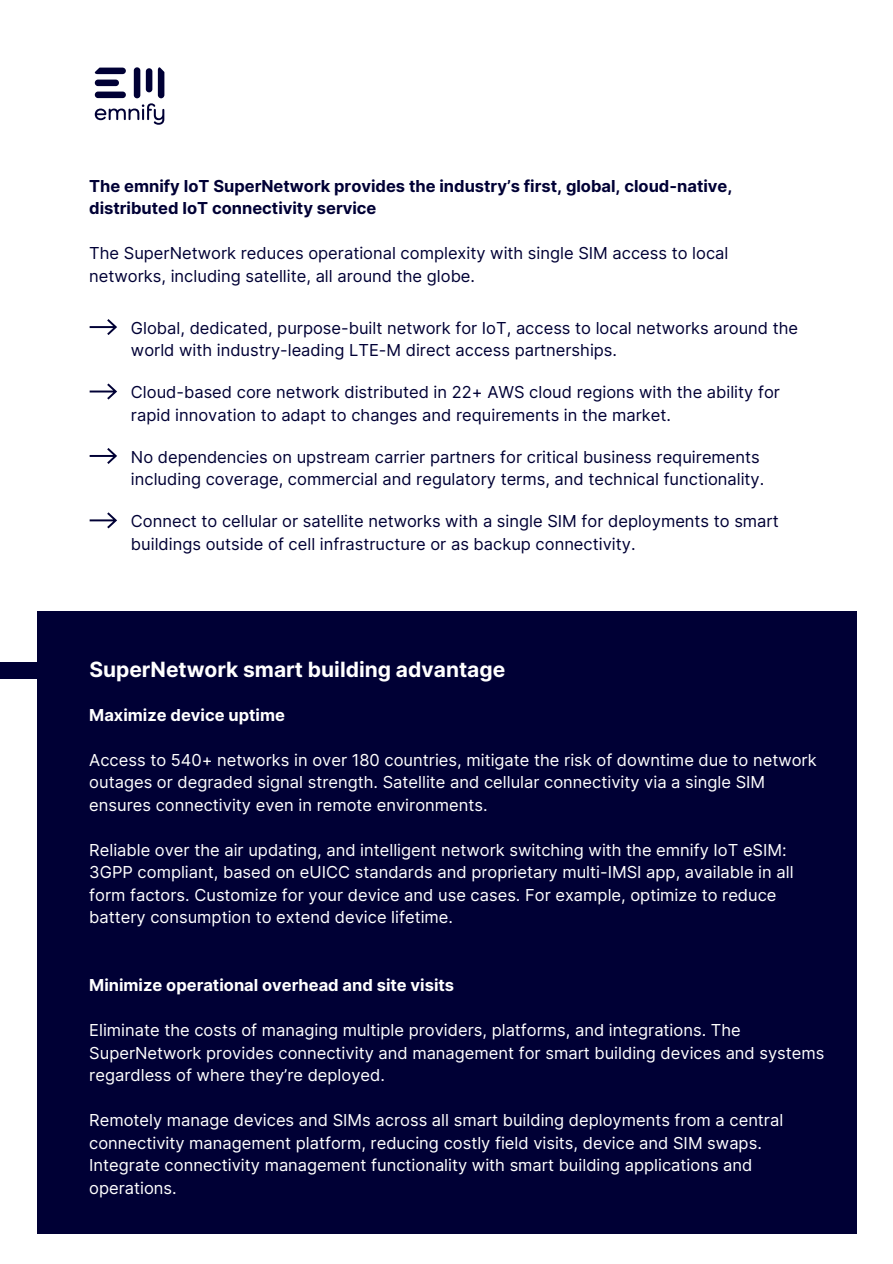
<style>
.page{position:relative;width:893px;height:1264px;background:#fff}
.page>*{position:absolute;margin:0;border:0;box-sizing:border-box;transform-origin:0 0}
.t1{font:700 21px "Inter";color:#fff}
.t2{font:16.5px "Inter";color:#fff}
.t3{font:16.5px/22.5px "Inter";color:#000035}
.t4{font:700 16.5px/22.5px "Inter";color:#000035}
.t5{font:700 16.5px "Inter";color:#fff}
</style>
<div class="page">
<div style="left:37px;top:611px;width:819px;height:622px;background:#000035"></div>
<div style="left:0;top:662px;width:77px;height:16px;background:#000035"></div>
<svg style="left:90px;top:319px;width:27px;height:16px"></svg>
<svg style="left:90px;top:383px;width:27px;height:16px"></svg>
<svg style="left:90px;top:448px;width:27px;height:15px"></svg>
<svg style="left:90px;top:512px;width:27px;height:16px"></svg>
<svg style="left:95px;top:67px;width:69px;height:58px"></svg>
<h2 class="t4" style="left:89px;top:174px;width:644px">The emnify IoT SuperNetwork provides the industry’s first, global, cloud-native, distributed IoT connectivity service</h2>
<p class="t3" style="left:89px;top:242px;width:640px">The SuperNetwork reduces operational complexity with single SIM access to local</p>
<p class="t3" style="left:89px;top:264px;width:387px">networks, including satellite, all around the globe.</p>
<p class="t3" style="left:131px;top:316px;width:668px">Global, dedicated, purpose-built network for IoT, access to local networks around the world with industry-leading LTE-M direct access partnerships.</p>
<p class="t3" style="left:131px;top:381px;width:650px">Cloud-based core network distributed in 22+ AWS cloud regions with the ability for</p>
<p class="t3" style="left:131px;top:403px;width:541px">rapid innovation to adapt to changes and requirements in the market.</p>
<h2 class="t3" style="left:131px;top:445px;width:630px">No dependencies on upstream carrier partners for critical business requirements</h2>
<p class="t3" style="left:131px;top:468px;width:635px">including coverage, commercial and regulatory terms, and technical functionality.</p>
<p class="t3" style="left:131px;top:509px;width:649px">Connect to cellular or satellite networks with a single SIM for deployments to smart buildings outside of cell infrastructure or as backup connectivity.</p>
<p class="t1" style="left:89px;top:657px;width:417px">SuperNetwork smart building advantage</p>
<p class="t5" style="left:89px;top:705px;width:197px">Maximize device uptime</p>
<p class="t2" style="left:89px;top:750px;width:729px">Access to 540+ networks in over 180 countries, mitigate the risk of downtime due to network</p>
<p class="t2" style="left:89px;top:772px;width:677px">outages or degraded signal strength. Satellite and cellular connectivity via a single SIM</p>
<p class="t2" style="left:89px;top:795px;width:400px">ensures connectivity even in remote environments.</p>
<p class="t2" style="left:89px;top:840px;width:699px">Reliable over the air updating, and intelligent network switching with the emnify IoT eSIM:</p>
<p class="t2" style="left:89px;top:862px;width:705px">3GPP compliant, based on eUICC standards and proprietary multi-IMSI app, available in all</p>
<p class="t2" style="left:89px;top:885px;width:688px">form factors. Customize for your device and use cases. For example, optimize to reduce</p>
<p class="t2" style="left:89px;top:907px;width:365px">battery consumption to extend device lifetime.</p>
<p class="t5" style="left:89px;top:975px;width:366px">Minimize operational overhead and site visits</p>
<p class="t2" style="left:89px;top:1020px;width:653px">Eliminate the costs of managing multiple providers, platforms, and integrations. The</p>
<h1 class="t2" style="left:89px;top:1042px;width:736px">SuperNetwork provides connectivity and management for smart building devices and systems</h1>
<h2 class="t2" style="left:89px;top:1065px;width:297px">regardless of where they’re deployed.</h2>
<p class="t2" style="left:89px;top:1110px;width:695px">Remotely manage devices and SIMs across all smart building deployments from a central</p>
<p class="t2" style="left:89px;top:1132px;width:674px">connectivity management platform, reducing costly field visits, device and SIM swaps.</p>
<p class="t2" style="left:89px;top:1155px;width:664px">Integrate connectivity management functionality with smart building applications and</p>
<p class="t2" style="left:89px;top:1177px;width:89px">operations.</p>
</div>
